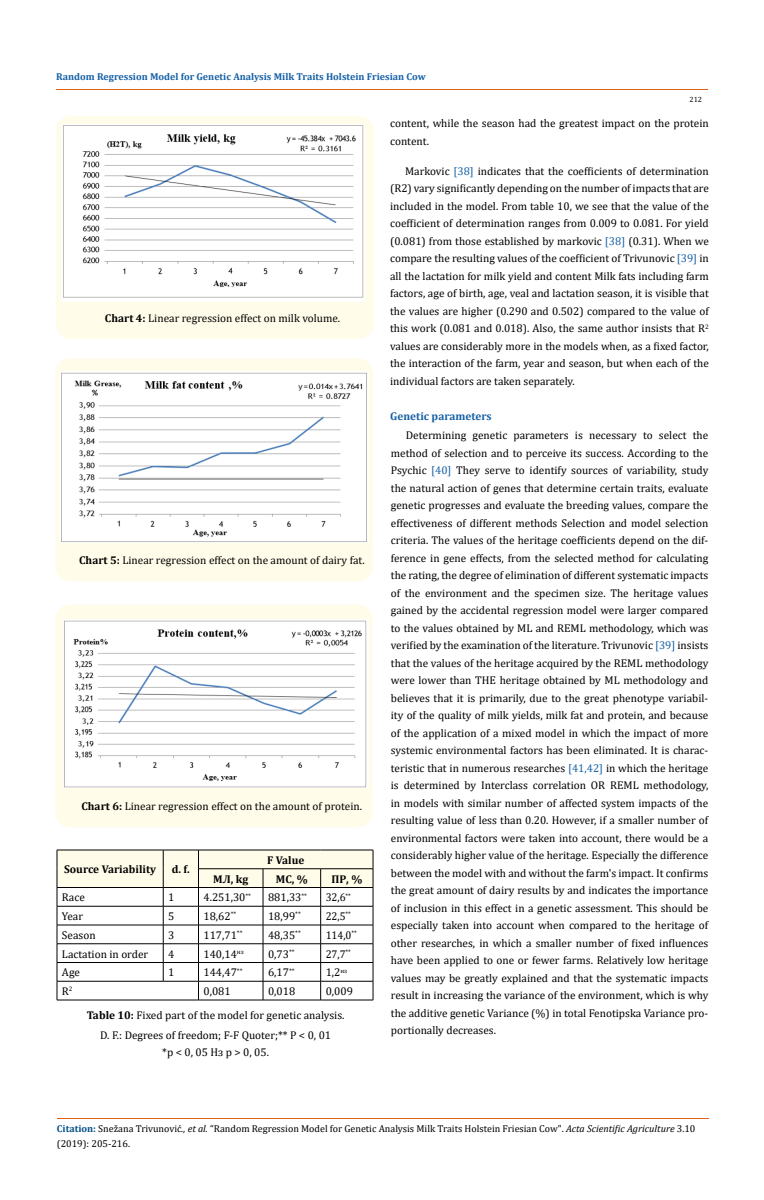
<style>
.page{position:relative;width:764px;height:1200px;background:#fff}
.page>*{position:absolute;margin:0;border:0;box-sizing:border-box;transform-origin:0 0}
.t1{font:11.25px/17.5px "Cambria";color:#000}
.t2{font:700 11.25px "Cambria";color:#000}
.t3{font:11.25px "Cambria";color:#000;scale:.95 1}
.t4{font:700 11.25px "Cambria";color:#1560a6}
.t5{font:10px/15px "Cambria";color:#000}
.t6{font:700 10px "Cambria";color:#1560a6}
.t7{font:7.5px "Cambria";color:#000}
.s1{font-weight:700}
.s2{color:#1560a6}
.s3{font-weight:700;color:#035089}
.s4{font-style:italic}
</style>
<div class="page">
<div style="left:56px;top:116px;width:318px;height:223px;background:#fffde9;border-radius:15px"></div>
<img style="left:61px;top:124px;width:303px;height:177px">
<div style="left:55px;top:358px;width:318px;height:223px;background:#fffde9;border-radius:15px"></div>
<img style="left:60px;top:371px;width:308px;height:172px">
<div style="left:55px;top:605px;width:318px;height:222px;background:#fffde9;border-radius:15px"></div>
<img style="left:64px;top:620px;width:305px;height:168px">
<svg style="left:57px;top:850px;width:317px;height:150px"></svg>
<hr style="left:57px;top:1000px;width:106px;height:1px;background:#000">
<hr style="left:163px;top:1000px;width:35px;height:1px;background:#000">
<hr style="left:198px;top:1000px;width:65px;height:1px;background:#000">
<hr style="left:263px;top:1000px;width:58px;height:1px;background:#000">
<hr style="left:321px;top:1000px;width:52px;height:1px;background:#000">
<hr style="left:56px;top:90px;width:652px;height:1px;background:#e05d1a">
<hr style="left:57px;top:1119px;width:651px;height:1px;background:#e05d1a">
<p class="t6" style="left:56px;top:69px;width:371px">Random Regression Model for Genetic Analysis Milk Traits Holstein Friesian Cow</p>
<p class="t7" style="left:689px;top:95px;width:14px">212</p>
<p class="t1" style="left:105px;top:309px;width:237px"><span class="s1">Chart 4:</span> Linear regression effect on milk volume.</p>
<p class="t1" style="left:79px;top:551px;width:287px"><span class="s1">Chart 5:</span> Linear regression effect on the amount of dairy fat.</p>
<p class="t1" style="left:81px;top:797px;width:282px"><span class="s1">Chart 6:</span> Linear regression effect on the amount of protein.</p>
<p class="t2" style="left:64px;top:861px;width:94px">Source Variability</p>
<p class="t2" style="left:172px;top:861px;width:20px">d. f.</p>
<p class="t2" style="left:267px;top:852px;width:39px">F Value</p>
<p class="t2" style="left:213px;top:871px;width:37px">МЛ, kg</p>
<p class="t2" style="left:276px;top:871px;width:34px">МС, %</p>
<p class="t2" style="left:331px;top:871px;width:32px">ПР, %</p>
<p class="t1" style="left:62px;top:889px;width:24px">Race</p>
<p class="t1" style="left:168px;top:889px;width:8px">1</p>
<p class="t1" style="left:203px;top:889px;width:49px">4.251,30<sup>**</sup></p>
<p class="t1" style="left:268px;top:889px;width:41px">881,33<sup>**</sup></p>
<p class="t3" style="left:326px;top:891px;width:28px">32,6<sup>**</sup></p>
<p class="t1" style="left:62px;top:907px;width:23px">Year</p>
<p class="t1" style="left:168px;top:907px;width:8px">5</p>
<p class="t1" style="left:203px;top:907px;width:34px">18,62<sup>**</sup></p>
<p class="t1" style="left:268px;top:907px;width:34px">18,99<sup>**</sup></p>
<p class="t3" style="left:326px;top:910px;width:28px">22,5<sup>**</sup></p>
<p class="t1" style="left:62px;top:926px;width:35px">Season</p>
<p class="t1" style="left:168px;top:926px;width:8px">3</p>
<p class="t1" style="left:203px;top:926px;width:41px">117,71<sup>**</sup></p>
<p class="t1" style="left:268px;top:926px;width:34px">48,35<sup>**</sup></p>
<p class="t3" style="left:326px;top:928px;width:34px">114,0<sup>**</sup></p>
<p class="t1" style="left:62px;top:945px;width:88px">Lactation in order</p>
<p class="t1" style="left:168px;top:945px;width:8px">4</p>
<p class="t1" style="left:203px;top:945px;width:42px">140,14<sup>нз</sup></p>
<p class="t1" style="left:268px;top:945px;width:28px">0,73<sup>**</sup></p>
<p class="t3" style="left:326px;top:947px;width:28px">27,7<sup>**</sup></p>
<p class="t1" style="left:62px;top:964px;width:20px">Age</p>
<p class="t1" style="left:168px;top:964px;width:8px">1</p>
<p class="t1" style="left:203px;top:964px;width:41px">144,47<sup>**</sup></p>
<p class="t1" style="left:268px;top:964px;width:28px">6,17<sup>**</sup></p>
<p class="t1" style="left:326px;top:964px;width:23px">1,2<sup>нз</sup></p>
<p class="t1" style="left:62px;top:982px;width:12px">R<sup>2</sup></p>
<p class="t1" style="left:203px;top:982px;width:29px">0,081</p>
<p class="t1" style="left:268px;top:982px;width:29px">0,018</p>
<p class="t1" style="left:87px;top:979px;width:268px;line-height:24px;text-indent:239px">0,009<br><span class="s1">Table 10:</span> Fixed part of the model for genetic analysis.</p>
<p class="t1" style="left:100px;top:1027px;width:233px;line-height:16.9px;text-align:center">D. F.: Degrees of freedom; F-F Quoter;** P &lt; 0, 01 *p &lt; 0, 05 Нз p &gt; 0, 05.</p>
<p class="t1" style="left:390px;top:115px;width:320px">content, while the season had the greatest impact on the protein content.</p>
<p class="t1" style="left:390px;top:162px;width:320px;text-align:justify;text-indent:15px">Markovic <span class="s2">[38]</span> indicates that the coefficients of determination (R2) vary significantly depending on the number of impacts that are included in the model. From table 10, we see that the value of the coefficient of determination ranges from 0.009 to 0.081. For yield (0.081) from those established by markovic <span class="s2">[38]</span> (0.31). When we compare the resulting values of the coefficient of Trivunovic <span class="s2">[39]</span> in all the lactation for milk yield and content Milk fats including farm factors, age of birth, age, veal and lactation season, it is visible that the values are higher (0.290 and 0.502) compared to the value of this work (0.081 and 0.018). Also, the same author insists that R<sup>2 </sup>values are considerably more in the models when, as a fixed factor, the interaction of the farm, year and season, but when each of the individual factors are taken separately.</p>
<p class="t4" style="left:390px;top:408px;width:103px">Genetic parameters</p>
<p class="t1" style="left:391px;top:426px;width:319px;text-align:justify;text-indent:15px">Determining genetic parameters is necessary to select the method of selection and to perceive its success. According to the Psychic <span class="s2">[40]</span> They serve to identify sources of variability, study the natural action of genes that determine certain traits, evaluate genetic progresses and evaluate the breeding values, compare the effectiveness of different methods Selection and model selection criteria. The values of the heritage coefficients depend on the dif&shy;ference in gene effects, from the selected method for calculating the rating, the degree of elimination of different systematic impacts of the environment and the specimen size. The heritage values gained by the accidental regression model were larger compared to the values obtained by ML and REML methodology, which was verified by the examination of the literature. Trivunovic <span class="s2">[39]</span> insists that the values of the heritage acquired by the REML methodology were lower than THE heritage obtained by ML methodology and believes that it is primarily, due to the great phenotype variabil&shy;ity of the quality of milk yields, milk fat and protein, and because of the application of a mixed model in which the impact of more systemic environmental factors has been eliminated. It is charac&shy;teristic that in numerous researches <span class="s2">[41,42]</span> in which the heritage is determined by Interclass correlation OR REML methodology, in models with similar number of affected system impacts of the resulting value of less than 0.20. However, if a smaller number of environmental factors were taken into account, there would be a considerably higher value of the heritage. Especially the difference between the model with and without the farm's impact. It confirms the great amount of dairy results by and indicates the importance of inclusion in this effect in a genetic assessment. This should be especially taken into account when compared to the heritage of other researches, in which a smaller number of fixed influences have been applied to one or fewer farms. Relatively low heritage values may be greatly explained and that the systematic impacts result in increasing the variance of the environment, which is why the additive genetic Variance (%) in total Fenotipska Variance pro&shy;portionally decreases.</p>
<p class="t5" style="left:57px;top:1121px;width:640px"><span class="s3">Citation:</span> Snežana Trivunović<span class="s4">., et al.</span> “Random Regression Model for Genetic Analysis Milk Traits Holstein Friesian Cow". <span class="s4">Acta Scientific Agriculture</span> 3.10 (2019): 205-216.</p>
</div>
